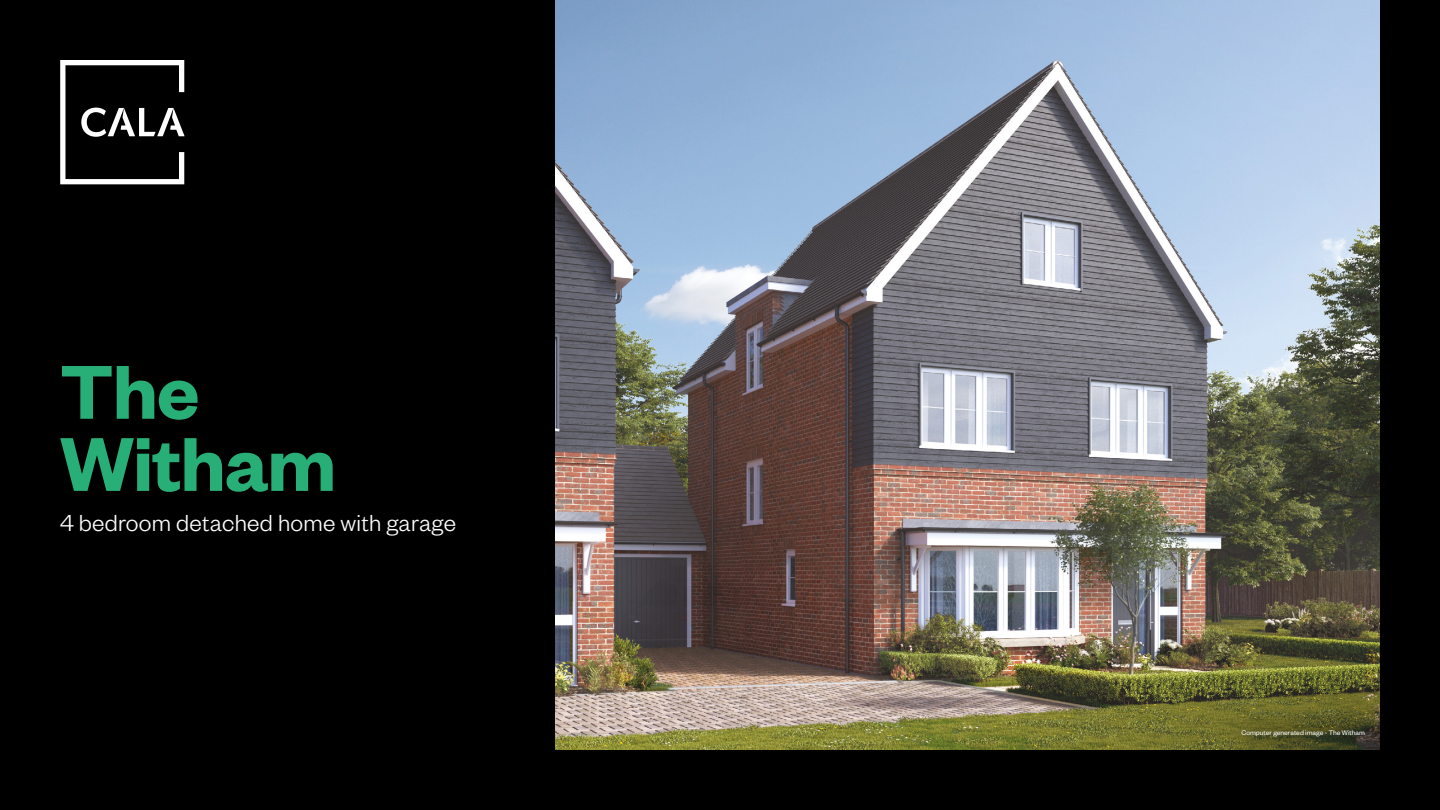
<style>
.page{position:relative;width:1440px;height:810px;background:#000}
.page>*{position:absolute;margin:0;border:0;box-sizing:border-box;transform-origin:0 0}
.t1{font:600 83.78px/72.2px "Founders Grotesk";letter-spacing:-.01em;color:#28af78}
.t2{font:300 25.5px "Founders Grotesk";letter-spacing:.01em;color:#fff}
.t3{font:7.5px "Founders Grotesk";color:#fff}
</style>
<div class="page">
<img style="left:555px;top:0;width:825px;height:750px">
<div style="left:1219px;top:706px;width:169px;height:54px;background:#000;opacity:.75"></div>
<svg style="left:60px;top:60px;width:125px;height:124px"></svg>
<h1 class="t1" style="left:60px;top:352px;width:278px">The<br>Witham</h1>
<h2 class="t2" style="left:60px;top:508px;width:397px">4 bedroom detached home with garage</h2>
<p class="t3" style="left:1241px;top:728px;width:125px">Computer generated image - The Witham</p>
</div>
